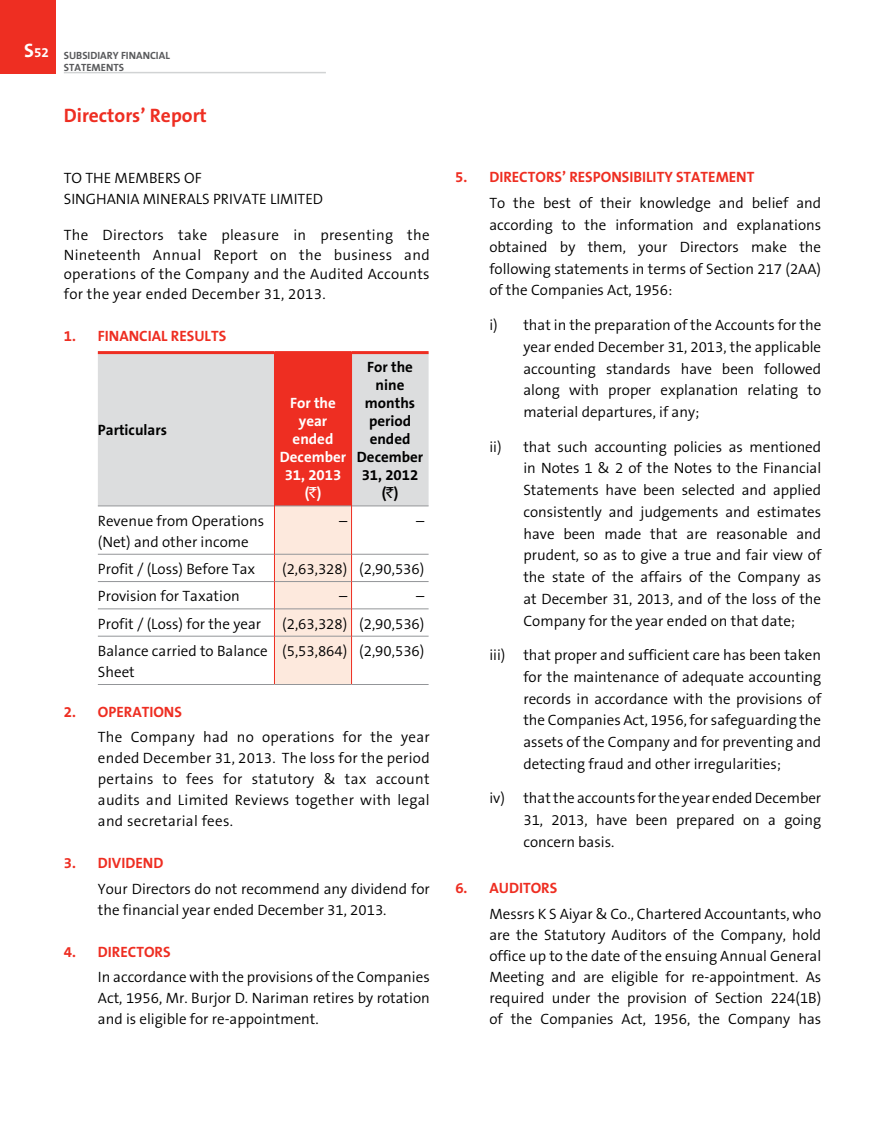
<style>
.page{position:relative;width:885px;height:1127px;background:#fff}
.page>*{position:absolute;margin:0;border:0;box-sizing:border-box;transform-origin:0 0}
.t1{font:700 19.5px "The Sans B7";color:#ee2e22}
.t2{font:300 15px/21.8px "The Sans B4";color:#000;text-align:justify}
.t3{font:700 15px "The Sans B7";color:#ee2e22}
.t4{font:700 15px/18px "The Sans B7";color:#000;text-align:center}
.t5{font:700 15px/18px "The Sans B7";color:#fff;text-align:center}
.t6{font:700 10.5px/12.6px "The Sans B7";color:#58595b}
.s1{font-family:"Rupee Foradian";font-weight:400}
</style>
<div class="page">
<div style="left:0;top:0;width:55px;height:74px;background:#ee2e22"></div>
<hr style="left:64px;top:72px;width:262px;height:1px;background:#d1d3d4">
<div style="left:98px;top:354px;width:330px;height:151px;background:#dcddde"></div>
<div style="left:274px;top:353px;width:77px;height:153px;background:#ee2e22"></div>
<hr style="left:98px;top:505px;width:176px;height:1px;background:#939598">
<hr style="left:275px;top:505px;width:76px;height:1px;background:#939598">
<hr style="left:352px;top:505px;width:76px;height:1px;background:#939598">
<hr style="left:98px;top:554px;width:176px;height:1px;background:#939598">
<hr style="left:352px;top:554px;width:76px;height:1px;background:#939598">
<hr style="left:98px;top:581px;width:176px;height:1px;background:#939598">
<hr style="left:352px;top:581px;width:76px;height:1px;background:#939598">
<hr style="left:98px;top:608px;width:176px;height:1px;background:#939598">
<hr style="left:352px;top:608px;width:76px;height:1px;background:#939598">
<hr style="left:98px;top:636px;width:176px;height:1px;background:#939598">
<hr style="left:352px;top:636px;width:76px;height:1px;background:#939598">
<hr style="left:98px;top:684px;width:176px;height:1px;background:#939598">
<hr style="left:274px;top:684px;width:77px;height:1px;background:#939598">
<hr style="left:351px;top:684px;width:77px;height:1px;background:#939598">
<hr style="left:98px;top:351px;width:176px;height:3px;background:#ee2e22">
<hr style="left:274px;top:351px;width:77px;height:3px;background:#ee2e22">
<hr style="left:351px;top:351px;width:77px;height:3px;background:#ee2e22">
<hr style="left:351px;top:354px;width:1px;height:152px;background:#ee2e22">
<svg style="left:274px;top:506px;width:78px;height:178px;background:#f9e1d6"></svg>
<hr style="left:274px;top:636px;width:1px;height:48px;background:#ee2e22">
<hr style="left:351px;top:636px;width:1px;height:48px;background:#ee2e22">
<p class="t6" style="left:64px;top:49px;width:108px;text-indent:-40px"><sup>S</sup><sup>52</sup> SUBSIDIARY FINANCIAL<br>STATEMENTS</p>
<h1 class="t1" style="left:64px;top:105px;width:145px">Directors’ Report</h1>
<p class="t2" style="left:64px;top:168px;width:261px;line-height:21px">TO THE MEMBERS OF<br>SINGHANIA MINERALS PRIVATE LIMITED</p>
<p class="t2" style="left:64px;top:226px;width:367px;line-height:19.5px">The Directors take pleasure in presenting the Nineteenth Annual Report on the business and operations of the Company and the Audited Accounts for the year ended December 31, 2013.</p>
<p class="t3" style="left:64px;top:328px;width:164px">1. FINANCIAL RESULTS</p>
<p class="t4" style="left:98px;top:422px;width:71px">Particulars</p>
<p class="t5" style="left:280px;top:395px;width:68px">For the year ended<br>December<br>31, 2013 (<span class="s1">`</span>)</p>
<p class="t4" style="left:357px;top:359px;width:68px">For the nine months period ended<br>December<br>31, 2012 (<span class="s1">`</span>)</p>
<p class="t2" style="left:98px;top:511px;width:168px;line-height:21px">Revenue from Operations (Net) and other income</p>
<p class="t2" style="left:339px;top:510px;width:10px">–</p>
<p class="t2" style="left:416px;top:510px;width:10px">–</p>
<p class="t2" style="left:98px;top:559px;width:159px">Profit / (Loss) Before Tax</p>
<p class="t2" style="left:282px;top:559px;width:144px">(2,63,328) (2,90,536)</p>
<p class="t2" style="left:98px;top:586px;width:143px">Provision for Taxation</p>
<p class="t2" style="left:339px;top:586px;width:10px">–</p>
<p class="t2" style="left:416px;top:586px;width:10px">–</p>
<p class="t2" style="left:98px;top:613px;width:165px">Profit / (Loss) for the year</p>
<p class="t2" style="left:282px;top:613px;width:144px">(2,63,328) (2,90,536)</p>
<p class="t2" style="left:98px;top:641px;width:171px;line-height:21px">Balance carried to Balance<br>Sheet</p>
<p class="t2" style="left:282px;top:641px;width:144px">(5,53,864) (2,90,536)</p>
<p class="t3" style="left:64px;top:704px;width:120px">2. OPERATIONS</p>
<p class="t2" style="left:98px;top:727px;width:333px;line-height:21px">The Company had no operations for the year ended December 31, 2013. The loss for the period pertains to fees for statutory &amp; tax account audits and Limited Reviews together with legal and secretarial fees.</p>
<p class="t3" style="left:64px;top:855px;width:101px">3. DIVIDEND</p>
<p class="t2" style="left:98px;top:879px;width:333px;line-height:21px">Your Directors do not recommend any dividend for the financial year ended December 31, 2013.</p>
<p class="t3" style="left:64px;top:944px;width:108px">4. DIRECTORS</p>
<p class="t2" style="left:98px;top:967px;width:333px;line-height:21px">In accordance with the provisions of the Companies Act, 1956, Mr. Burjor D. Nariman retires by rotation and is eligible for re-appointment.</p>
<p class="t3" style="left:455px;top:169px;width:300px">5. DIRECTORS’ RESPONSIBILITY STATEMENT</p>
<p class="t2" style="left:489px;top:193px;width:333px">To the best of their knowledge and belief and according to the information and explanations obtained by them, your Directors make the following statements in terms of Section 217 (2AA) of the Companies Act, 1956:</p>
<p class="t2" style="left:523px;top:315px;width:299px;text-indent:-34px">i) that in the preparation of the Accounts for the year ended December 31, 2013, the applicable accounting standards have been followed along with proper explanation relating to material departures, if any;</p>
<p class="t2" style="left:523px;top:436px;width:299px;text-indent:-34px">ii) that such accounting policies as mentioned in Notes 1 &amp; 2 of the Notes to the Financial Statements have been selected and applied consistently and judgements and estimates have been made that are reasonable and prudent, so as to give a true and fair view of the state of the affairs of the Company as at December 31, 2013, and of the loss of the Company for the year ended on that date;</p>
<p class="t2" style="left:523px;top:645px;width:299px;text-indent:-34px">iii) that proper and sufficient care has been taken for the maintenance of adequate accounting records in accordance with the provisions of the Companies Act, 1956, for safeguarding the assets of the Company and for preventing and detecting fraud and other irregularities;</p>
<p class="t2" style="left:523px;top:788px;width:299px;text-indent:-34px">iv) that the accounts for the year ended December 31, 2013, have been prepared on a going concern basis.</p>
<p class="t3" style="left:455px;top:880px;width:103px">6. AUDITORS</p>
<p class="t2" style="left:489px;top:904px;width:333px;line-height:21px">Messrs K S Aiyar &amp; Co., Chartered Accountants, who are the Statutory Auditors of the Company, hold office up to the date of the ensuing Annual General Meeting and are eligible for re-appointment. As required under the provision of Section 224(1B) of the Companies Act, 1956, the Company has</p>
</div>
